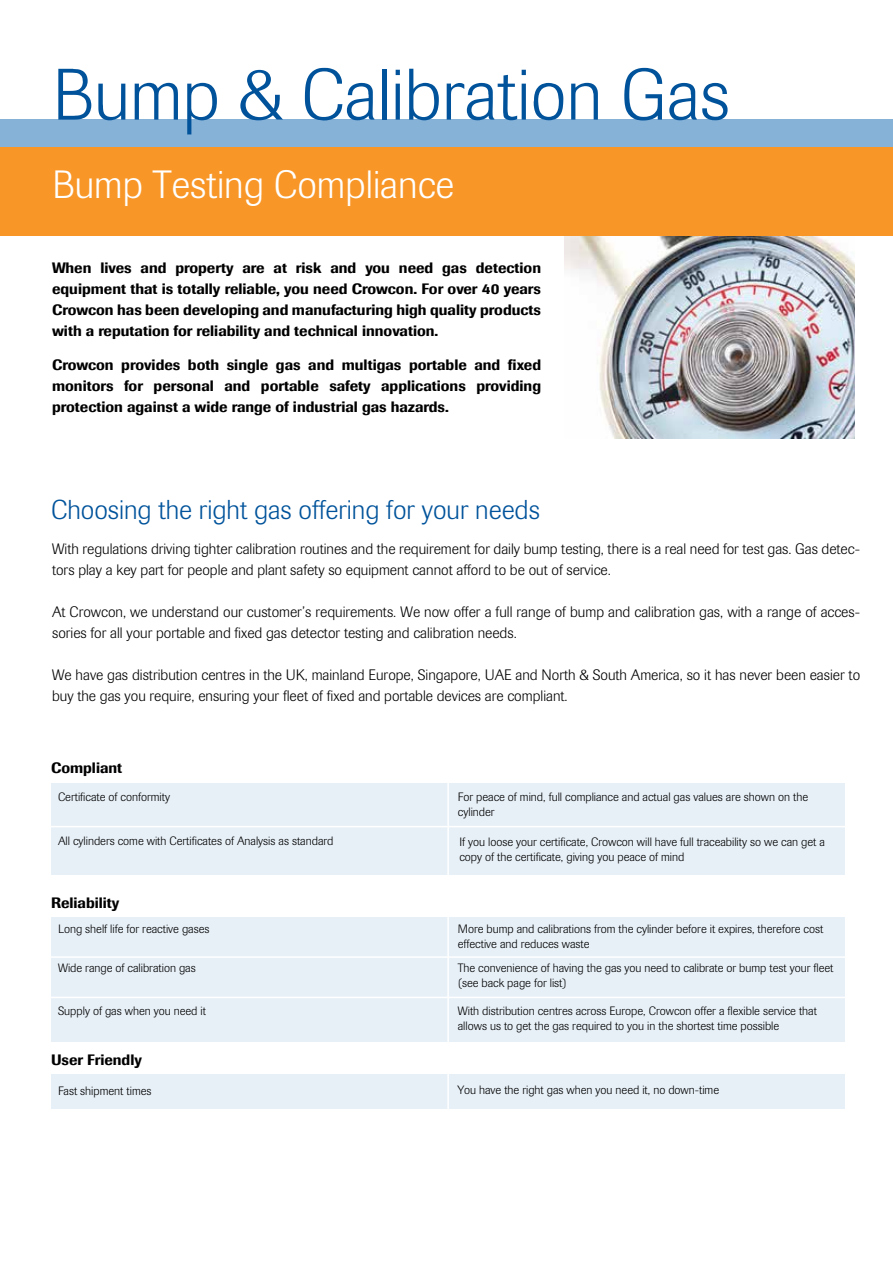
<style>
.page{position:relative;width:893px;height:1263px;background:#fff}
.page>*{position:absolute;margin:0;border:0;box-sizing:border-box;transform-origin:0 0}
.t1{font:300 72px "Imago";color:#00539b}
.t2{font:300 39px "Imago";color:#fff}
.t3{font:300 27px "Imago";color:#00539b}
.t4{font:300 15px/21px "Imago";color:#000}
.t5{font:500 15px/21px "Imago";color:#000;text-align:justify}
.t6{font:300 12px/15px "Imago";color:#000}
</style>
<div class="page">
<div style="left:0;top:147px;width:893px;height:89px;background:#f89728"></div>
<div style="left:0;top:119px;width:893px;height:28px;background:#87b2d8"></div>
<img style="left:564px;top:236px;width:291px;height:202px">
<div style="left:51px;top:917px;width:794px;height:125px;background:#e7f0f7"></div>
<div style="left:51px;top:783px;width:794px;height:91px;background:#e7f0f7"></div>
<hr style="left:51px;top:956px;width:798px;height:2px;background:#fff">
<hr style="left:51px;top:997px;width:802px;height:1px;background:#fff">
<div style="left:51px;top:1075px;width:794px;height:34px;background:#e7f0f7"></div>
<hr style="left:447px;top:703px;width:2px;height:424px;background:#fff">
<hr style="left:48px;top:826px;width:798px;height:1px;background:#fff">
<h1 class="t1" style="left:52px;top:54px;width:679px">Bump &amp; Calibration Gas</h1>
<h2 class="t2" style="left:52px;top:163px;width:404px">Bump Testing Compliance</h2>
<p class="t5" style="left:52px;top:257px;width:490px">When lives and property are at risk and you need gas detection equipment that is totally reliable, you need Crowcon. For over 40 years Crowcon has been developing and manufacturing high quality products with a reputation for reliability and technical innovation.</p>
<p class="t5" style="left:52px;top:354px;width:491px">Crowcon provides both single gas and multigas portable and fixed monitors for personal and portable safety applications providing protection against a wide range of industrial gas hazards.</p>
<h3 class="t3" style="left:51px;top:494px;width:490px">Choosing the right gas offering for your needs</h3>
<p class="t4" style="left:52px;top:539px;width:809px">With regulations driving tighter calibration routines and the requirement for daily bump testing, there is a real need for test gas. Gas detec&shy;tors play a key part for people and plant safety so equipment cannot afford to be out of service.</p>
<p class="t4" style="left:52px;top:602px;width:809px">At Crowcon, we understand our customer’s requirements. We now offer a full range of bump and calibration gas, with a range of acces&shy;sories for all your portable and fixed gas detector testing and calibration needs.</p>
<p class="t4" style="left:52px;top:665px;width:810px">We have gas distribution centres in the UK, mainland Europe, Singapore, UAE and North &amp; South America, so it has never been easier to buy the gas you require, ensuring your fleet of fixed and portable devices are compliant.</p>
<p class="t5" style="left:51px;top:757px;width:73px">Compliant</p>
<p class="t6" style="left:58px;top:789px;width:113px">Certificate of conformity</p>
<p class="t6" style="left:58px;top:834px;width:277px">All cylinders come with Certificates of Analysis as standard</p>
<p class="t5" style="left:51px;top:892px;width:70px">Reliability</p>
<p class="t6" style="left:58px;top:922px;width:153px">Long shelf life for reactive gases</p>
<p class="t6" style="left:58px;top:960px;width:139px">Wide range of calibration gas</p>
<p class="t6" style="left:58px;top:1003px;width:150px">Supply of gas when you need it</p>
<p class="t6" style="left:458px;top:790px;width:352px">For peace of mind, full compliance and actual gas values are shown on the cylinder</p>
<p class="t6" style="left:459px;top:835px;width:367px">If you loose your certificate, Crowcon will have full traceability so we can get a copy of the certificate, giving you peace of mind</p>
<p class="t6" style="left:458px;top:922px;width:367px">More bump and calibrations from the cylinder before it expires, therefore cost effective and reduces waste</p>
<p class="t6" style="left:458px;top:960px;width:377px">The convenience of having the gas you need to calibrate or bump test your fleet (see back page for list)</p>
<p class="t6" style="left:458px;top:1003px;width:361px">With distribution centres across Europe, Crowcon offer a flexible service that allows us to get the gas required to you in the shortest time possible</p>
<p class="t5" style="left:51px;top:1050px;width:92px">User Friendly</p>
<p class="t6" style="left:58px;top:1084px;width:95px">Fast shipment times</p>
<p class="t6" style="left:457px;top:1083px;width:263px">You have the right gas when you need it, no down-time</p>
</div>
